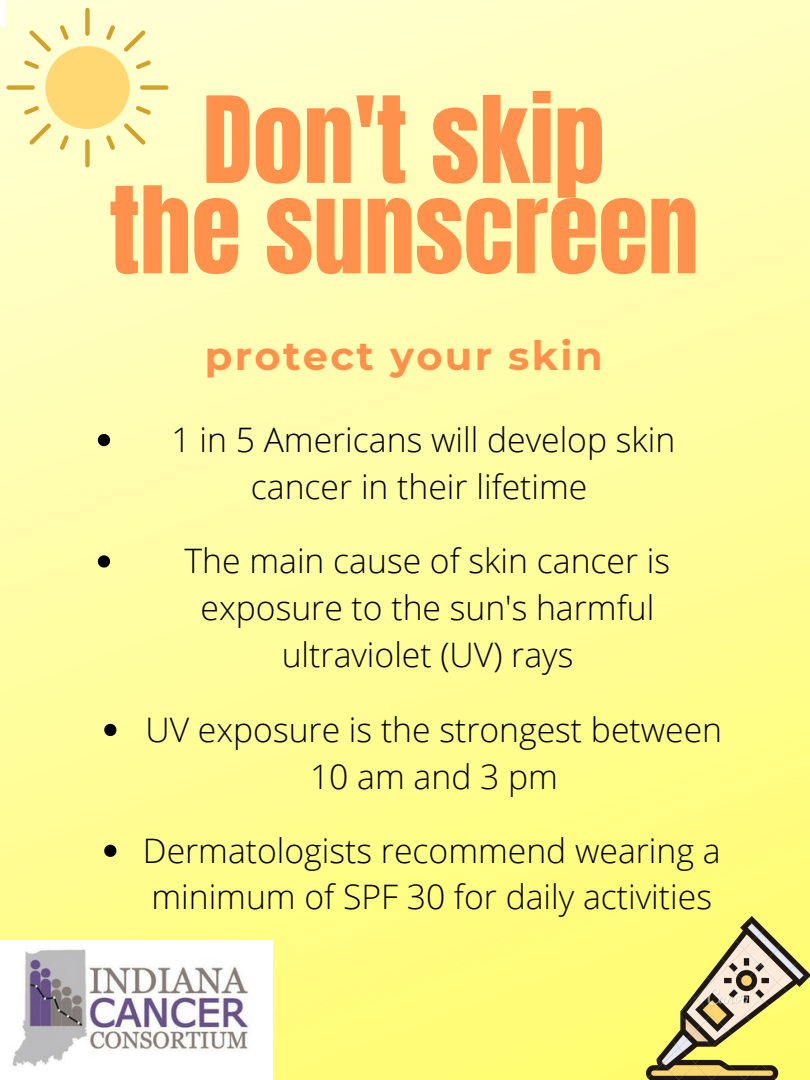
<style>
.page{position:relative;width:810px;height:1080px;background:#fff}
.page>*{position:absolute;margin:0;border:0;box-sizing:border-box;transform-origin:0 0}
.t1{font:101.88px/90.4px "Anton";color:#ff914d;text-align:center}
.t2{font:700 40px "Montserrat";letter-spacing:.06em;color:#ff914d}
.t3{font:300 33.75px/46.9px "Open Sans";color:#000;text-align:center}
</style>
<div class="page">
<img style="left:0;top:0;width:810px;height:1080px">
<div style="left:0;top:0;width:5px;height:27px;background:#fff"></div>
<svg style="left:6px;top:8px;width:163px;height:159px;background:#fcf1b1"></svg>
<img style="left:646px;top:916px;width:164px;height:164px">
<img style="left:0;top:940px;width:273px;height:140px">
<svg style="left:98px;top:434px;width:12px;height:12px"></svg>
<svg style="left:104px;top:724px;width:12px;height:12px"></svg>
<svg style="left:98px;top:555px;width:12px;height:13px"></svg>
<svg style="left:104px;top:845px;width:12px;height:12px"></svg>
<h1 class="t1" style="left:109px;top:96px;width:591px">Don't skip<br>the sunscreen</h1>
<p class="t2" style="left:205px;top:331px;width:399px">protect your skin</p>
<p class="t3" style="left:171px;top:415px;width:505px">1 in 5 Americans will develop skin cancer in their lifetime</p>
<p class="t3" style="left:185px;top:537px;width:487px">The main cause of skin cancer is exposure to the sun's harmful ultraviolet (UV) rays</p>
<p class="t3" style="left:145px;top:705px;width:578px">UV exposure is the strongest between<br>10 am and 3 pm</p>
<p class="t3" style="left:143px;top:826px;width:579px;text-align:left">Dermatologists recommend wearing a minimum of SPF 30 for daily activities</p>
</div>
